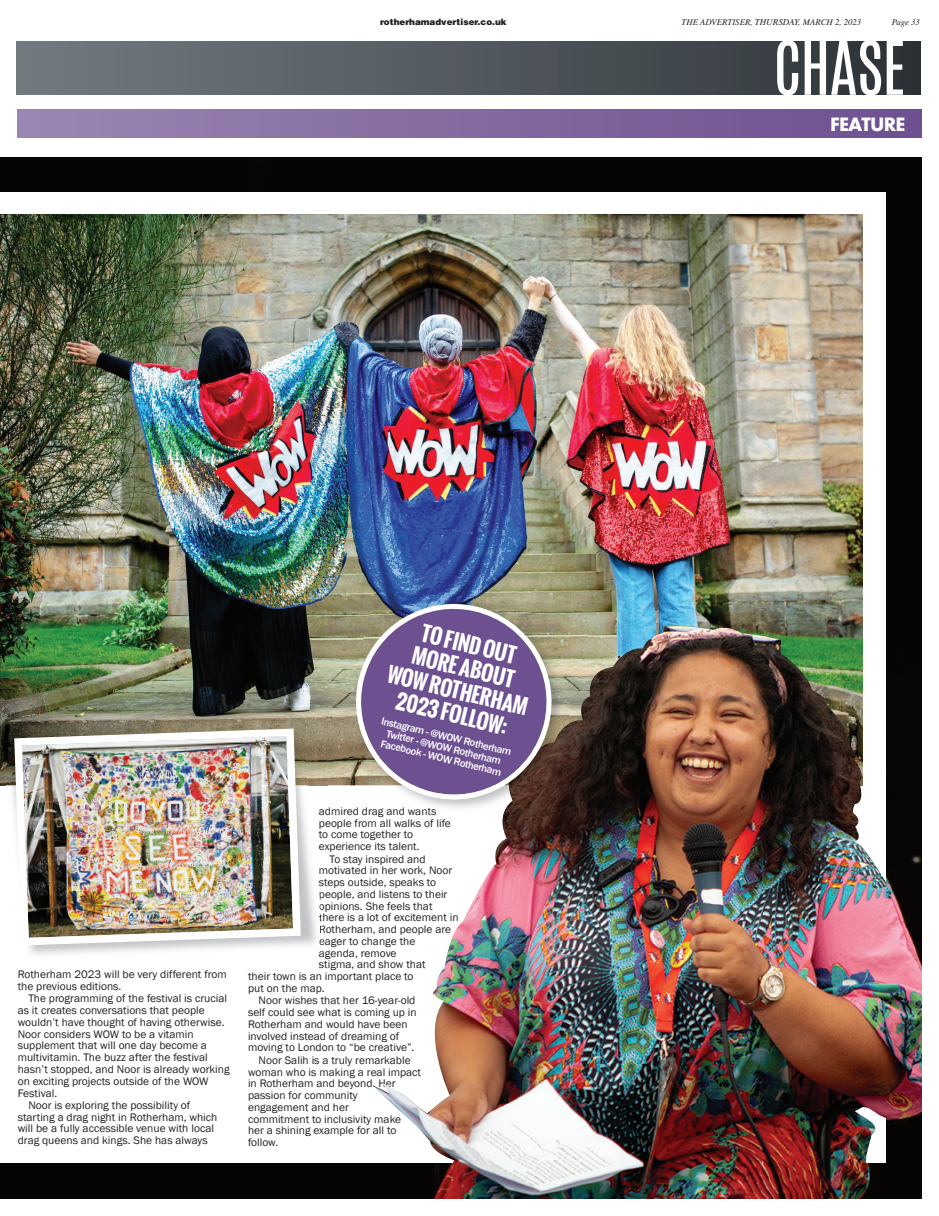
<style>
.page{position:relative;width:939px;height:1216px;background:#fff}
.page>*{position:absolute;margin:0;border:0;box-sizing:border-box;transform-origin:0 0}
.t1{font:700 20px/23.9px "Oswald";color:#fff;text-align:center}
.t2{font:700 20px "Aharoni";letter-spacing:-.04em;color:#fff}
.t3{font:11.25px/11.8px "Franklin Gothic";color:#231f20}
.t4{font:500 10.62px/11.1px "Franklin Gothic";color:#fff;text-align:center}
.t5{font:italic 8.75px "Times";color:#231f20}
.t6{font:900 8.75px "Helvetica";color:#231f20}
.s1{font-size:9px}
</style>
<div class="page">
<svg style="left:16px;top:41px;width:904px;height:53px"></svg>
<svg style="left:777px;top:41px;width:126px;height:54px"></svg>
<div style="left:18px;top:109px;width:903px;height:28px;background:linear-gradient(to right,#9a86b2,#6d508f)"></div>
<div style="left:0;top:157px;width:921px;height:1041px;background:#070504"></div>
<div style="left:0;top:193px;width:886px;height:969px;background:#fff"></div>
<img style="left:0;top:214px;width:862px;height:571px">
<img style="left:372px;top:624px;width:549px;height:574px">
<img style="left:6px;top:785px;width:319px;height:170px">
<img style="left:0;top:723px;width:308px;height:62px">
<svg style="left:319px;top:899px;width:6px;height:52px"></svg>
<img style="left:10px;top:724px;width:295px;height:225px">
<img style="left:328px;top:785px;width:175px;height:44px">
<img style="left:328px;top:576px;width:262px;height:209px">
<img style="left:503px;top:809px;width:49px;height:29px">
<img style="left:561px;top:725px;width:6px;height:60px">
<svg style="left:346px;top:594px;width:215px;height:215px"></svg>
<p class="t6" style="left:380px;top:19px;width:128px">rotherhamadvertiser.co.uk</p>
<p class="t5" style="left:682px;top:19px;width:181px">THE ADVERTISER, <span class="s1">THURSDAY,</span> MARCH 2, 2023</p>
<p class="t5" style="left:892px;top:19px;width:30px">Page 33</p>
<h1 class="t2" style="left:830px;top:116px;width:77px">FEATURE</h1>
<p class="t3" style="left:18px;top:968px;width:210px">Rotherham 2023 will be very different from the previous editions.</p>
<p class="t3" style="left:28px;top:992px;width:200px">The programming of the festival is crucial</p>
<p class="t3" style="left:18px;top:1004px;width:189px">as it creates conversations that people</p>
<p class="t3" style="left:18px;top:1016px;width:208px">wouldn’t have thought of having otherwise.</p>
<p class="t3" style="left:18px;top:1027px;width:178px">Noor considers WOW to be a vitamin</p>
<p class="t3" style="left:18px;top:1039px;width:191px">supplement that will one day become a</p>
<p class="t3" style="left:18px;top:1051px;width:192px">multivitamin. The buzz after the festival</p>
<p class="t3" style="left:18px;top:1063px;width:213px">hasn’t stopped, and Noor is already working</p>
<p class="t3" style="left:18px;top:1074px;width:192px">on exciting projects outside of the WOW</p>
<p class="t3" style="left:18px;top:1086px;width:41px">Festival.</p>
<p class="t3" style="left:28px;top:1099px;width:164px">Noor is exploring the possibility of</p>
<p class="t3" style="left:18px;top:1110px;width:201px">starting a drag night in Rotherham, which</p>
<p class="t3" style="left:18px;top:1122px;width:198px">will be a fully accessible venue with local</p>
<p class="t3" style="left:18px;top:1134px;width:191px">drag queens and kings. She has always</p>
<h1 class="t1" style="left:402px;top:617px;width:145px;rotate:14deg">TO FIND OUT<br>MORE ABOUT<br>WOW ROTHERHAM<br>2023 FOLLOW:</h1>
<p class="t4" style="left:383px;top:714px;width:135px;rotate:14deg">Instagram - @WOW Rotherham<br>Twitter - @WOW Rotherham<br>Facebook - WOW Rotherham</p>
<p class="t3" style="left:319px;top:805px;width:119px">admired drag and wants</p>
<p class="t3" style="left:319px;top:816px;width:133px">people from all walks of life</p>
<p class="t3" style="left:319px;top:828px;width:96px">to come together to</p>
<p class="t3" style="left:319px;top:840px;width:102px">experience its talent.</p>
<p class="t3" style="left:330px;top:852px;width:98px">To stay inspired and</p>
<p class="t3" style="left:319px;top:864px;width:135px">motivated in her work, Noor</p>
<p class="t3" style="left:319px;top:876px;width:119px">steps outside, speaks to</p>
<p class="t3" style="left:319px;top:888px;width:130px">people, and listens to their</p>
<p class="t3" style="left:319px;top:899px;width:115px">opinions. She feels that</p>
<p class="t3" style="left:319px;top:911px;width:141px">there is a lot of excitement in</p>
<p class="t3" style="left:319px;top:923px;width:134px">Rotherham, and people are</p>
<p class="t3" style="left:319px;top:935px;width:98px">eager to change the</p>
<p class="t3" style="left:319px;top:946px;width:79px">agenda, remove</p>
<p class="t3" style="left:319px;top:958px;width:108px">stigma, and show that</p>
<p class="t3" style="left:248px;top:970px;width:167px">their town is an important place to</p>
<p class="t3" style="left:248px;top:982px;width:78px">put on the map.</p>
<p class="t3" style="left:259px;top:994px;width:158px">Noor wishes that her 16-year-old</p>
<p class="t3" style="left:248px;top:1006px;width:170px">self could see what is coming up in</p>
<p class="t3" style="left:248px;top:1018px;width:161px">Rotherham and would have been</p>
<p class="t3" style="left:248px;top:1029px;width:153px">involved instead of dreaming of</p>
<p class="t3" style="left:248px;top:1041px;width:168px">moving to London to “be creative”.</p>
<p class="t3" style="left:259px;top:1054px;width:154px">Noor Salih is a truly remarkable</p>
<p class="t3" style="left:248px;top:1065px;width:175px">woman who is making a real impact</p>
<p class="t3" style="left:248px;top:1077px;width:149px">in Rotherham and beyond. Her</p>
<p class="t3" style="left:248px;top:1089px;width:111px">passion for community</p>
<p class="t3" style="left:248px;top:1101px;width:102px">engagement and her</p>
<p class="t3" style="left:248px;top:1112px;width:155px">commitment to inclusivity make</p>
<p class="t3" style="left:248px;top:1124px;width:150px">her a shining example for all to</p>
<p class="t3" style="left:248px;top:1136px;width:32px">follow.</p>
</div>
